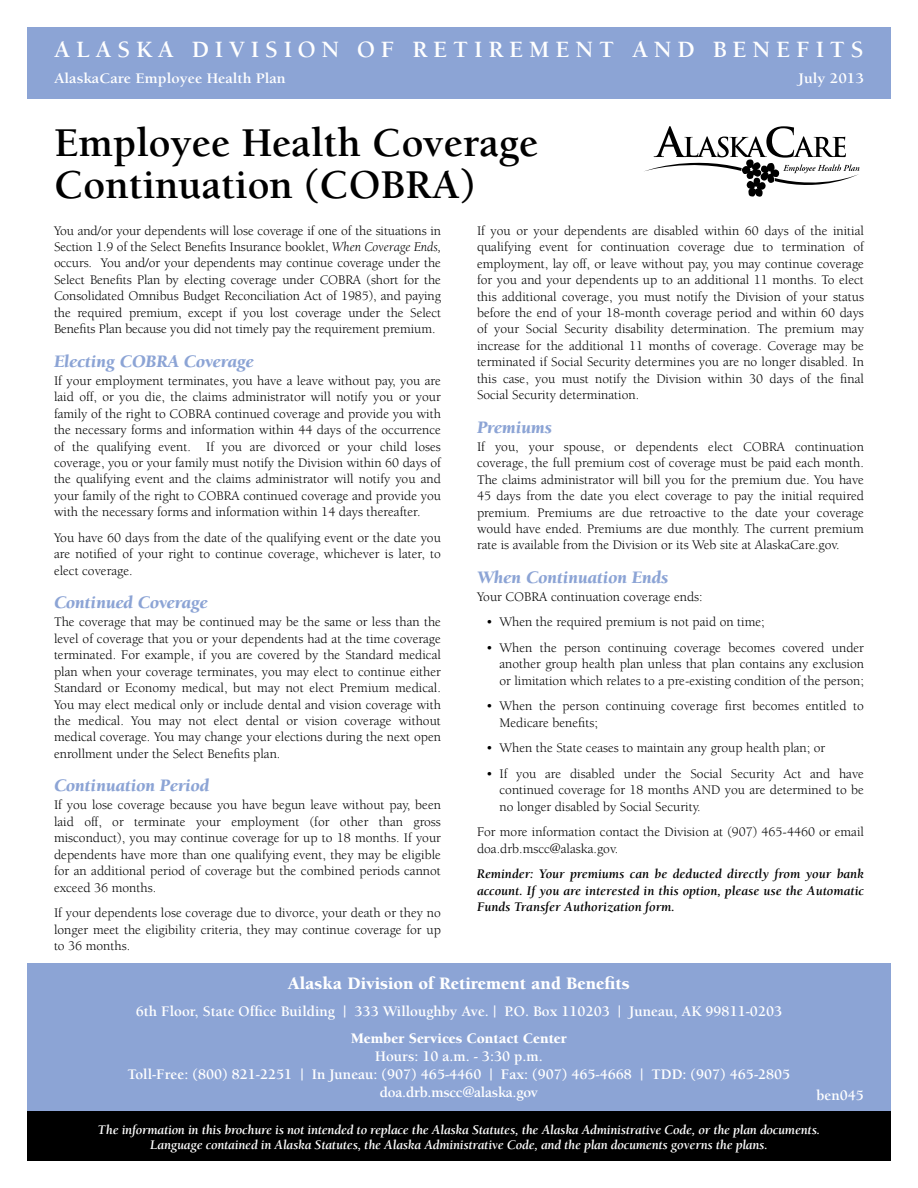
<style>
.page{position:relative;width:918px;height:1188px;background:#fff}
.page>*{position:absolute;margin:0;border:0;box-sizing:border-box;transform-origin:0 0}
.t1{font:700 42px/42px "Berkeley Std";color:#000}
.t2{font:700 24px "Berkeley Std";letter-spacing:.24em;color:#fff}
.t3{font:italic 900 18px "Berkeley Std";color:#8ca4d5}
.t4{font:900 18px "Berkeley Std";color:#fff}
.t5{font:700 15px/18px "Berkeley Std";color:#fff;text-align:center}
.t6{font:700 15px "Berkeley Std";color:#fff;scale:1.06 1}
.t7{font:900 15px "Berkeley Std";color:#fff}
.t8{font:13.5px/16.5px "Berkeley Std";color:#000;text-align:justify}
.t9{font:italic 700 13.5px/15px "Berkeley Std";letter-spacing:-.015em;color:#fff;text-align:center}
.t10{font:italic 700 13.5px/16.5px "Berkeley Std";color:#000;text-align:justify}
.s1{font-style:italic}
</style>
<div class="page">
<div style="left:27px;top:27px;width:864px;height:72px;background:#8ca4d5"></div>
<svg style="left:644px;top:126px;width:215px;height:71px"></svg>
<div style="left:27px;top:963px;width:864px;height:153px;background:#8ca4d5"></div>
<div style="left:27px;top:1112px;width:864px;height:49px;background:#000"></div>
<h2 class="t2" style="left:54px;top:37px;width:811px">Ala ska Division of Retir ement a nd Benefits</h2>
<p class="t6" style="left:54px;top:70px;width:220px">AlaskaCare Employee Health Plan</p>
<h1 class="t1" style="left:54px;top:122px;width:486px">Employee Health Coverage<br>Continuation (COBRA)</h1>
<p class="t8" style="left:477px;top:222px;width:389px">If you or your dependents are disabled within 60 days of the initial qualifying event for continuation coverage due to termination of employment, lay off, or leave without pay, you may continue coverage for you and your dependents up to an additional 11 months. To elect this additional coverage, you must notify the Division of your status before the end of your 18-month coverage period and within 60 days of your Social Security disability determination. The premium may increase for the additional 11 months of coverage. Coverage may be terminated if Social Security determines you are no longer disabled. In this case, you must notify the Division within 30 days of the final Social Security determination.</p>
<h3 class="t3" style="left:477px;top:417px;width:77px">Premiums</h3>
<p class="t8" style="left:477px;top:438px;width:389px">If you, your spouse, or dependents elect COBRA continuation coverage, the full premium cost of coverage must be paid each month.<br>The claims administrator will bill you for the premium due. You have 45 days from the date you elect coverage to pay the initial required premium. Premiums are due retroactive to the date your coverage would have ended. Premiums are due monthly. The current premium rate is available from the Division or its Web site at AlaskaCare.gov.</p>
<h3 class="t3" style="left:477px;top:567px;width:193px">When Continuation Ends</h3>
<p class="t8" style="left:477px;top:588px;width:227px">Your COBRA continuation coverage ends:</p>
<p class="t8" style="left:486px;top:614px;width:280px">• When the required premium is not paid on time;</p>
<p class="t8" style="left:500px;top:639px;width:366px;text-indent:-14px">• When the person continuing coverage becomes covered under another group health plan unless that plan contains any exclusion or limitation which relates to a pre-existing condition of the person;</p>
<p class="t8" style="left:500px;top:698px;width:366px;text-indent:-14px">• When the person continuing coverage first becomes entitled to<br>Medicare benefits;</p>
<p class="t8" style="left:486px;top:740px;width:341px">• When the State ceases to maintain any group health plan; or</p>
<p class="t8" style="left:500px;top:765px;width:366px;text-indent:-14px">• If you are disabled under the Social Security Act and have continued coverage for 18 months AND you are determined to be no longer disabled by Social Security.</p>
<p class="t8" style="left:477px;top:824px;width:389px">For more information contact the Division at (907) 465-4460 or email doa.drb.mscc@alaska.gov.</p>
<p class="t10" style="left:477px;top:866px;width:388px">Reminder: Your premiums can be deducted directly from your bank account. If you are interested in this option, please use the Automatic Funds Transfer Authorization form.</p>
<p class="t6" style="left:798px;top:70px;width:63px">July 2013</p>
<p class="t8" style="left:54px;top:222px;width:389px">You and/or your dependents will lose coverage if one of the situations in Section 1.9 of the Select Benefits Insurance booklet, <span class="s1">When Coverage Ends, </span>occurs. You and/or your dependents may continue coverage under the Select Benefits Plan by electing coverage under COBRA (short for the Consolidated Omnibus Budget Reconciliation Act of 1985), and paying the required premium, except if you lost coverage under the Select Benefits Plan because you did not timely pay the requirement premium.</p>
<h3 class="t3" style="left:54px;top:351px;width:201px">Electing COBRA Coverage</h3>
<p class="t8" style="left:54px;top:372px;width:389px">If your employment terminates, you have a leave without pay, you are laid off, or you die, the claims administrator will notify you or your family of the right to COBRA continued coverage and provide you with the necessary forms and information within 44 days of the occurrence of the qualifying event. If you are divorced or your child loses coverage, you or your family must notify the Division within 60 days of the qualifying event and the claims administrator will notify you and your family of the right to COBRA continued coverage and provide you with the necessary forms and information within 14 days thereafter.</p>
<p class="t8" style="left:54px;top:530px;width:389px">You have 60 days from the date of the qualifying event or the date you are notified of your right to continue coverage, whichever is later, to elect coverage.</p>
<h3 class="t3" style="left:54px;top:593px;width:155px">Continued Coverage</h3>
<p class="t8" style="left:54px;top:614px;width:389px">The coverage that may be continued may be the same or less than the level of coverage that you or your dependents had at the time coverage terminated. For example, if you are covered by the Standard medical plan when your coverage terminates, you may elect to continue either Standard or Economy medical, but may not elect Premium medical.<br>You may elect medical only or include dental and vision coverage with the medical. You may not elect dental or vision coverage without medical coverage. You may change your elections during the next open enrollment under the Select Benefits plan.</p>
<h3 class="t3" style="left:54px;top:776px;width:157px">Continuation Period</h3>
<p class="t8" style="left:54px;top:797px;width:389px">If you lose coverage because you have begun leave without pay, been laid off, or terminate your employment (for other than gross misconduct), you may continue coverage for up to 18 months. If your dependents have more than one qualifying event, they may be eligible for an additional period of coverage but the combined periods cannot exceed 36 months.</p>
<p class="t8" style="left:54px;top:905px;width:389px">If your dependents lose coverage due to divorce, your death or they no longer meet the eligibility criteria, they may continue coverage for up to 36 months.</p>
<h3 class="t4" style="left:288px;top:974px;width:343px">Alaska Division of Retirement and Benefits</h3>
<p class="t5" style="left:136px;top:1003px;width:648px">6th Floor, State Office Building | 333 Willoughby Ave. | P.O. Box 110203 | Juneau, AK 99811-0203</p>
<p class="t7" style="left:351px;top:1031px;width:217px">Member Services Contact Center</p>
<p class="t5" style="left:128px;top:1048px;width:664px">Hours: 10 a.m. - 3:30 p.m.<br>Toll-Free: (800) 821-2251 | In Juneau: (907) 465-4460 | Fax: (907) 465-4668 | TDD: (907) 465-2805 doa.drb.mscc@alaska.gov</p>
<p class="t9" style="left:98px;top:1122px;width:724px">The information in this brochure is not intended to replace the Alaska Statutes, the Alaska Administrative Code, or the plan documents.<br>Language contained in Alaska Statutes, the Alaska Administrative Code, and the plan documents governs the plans.</p>
<p class="t5" style="left:816px;top:1086px;width:49px">ben045</p>
</div>
